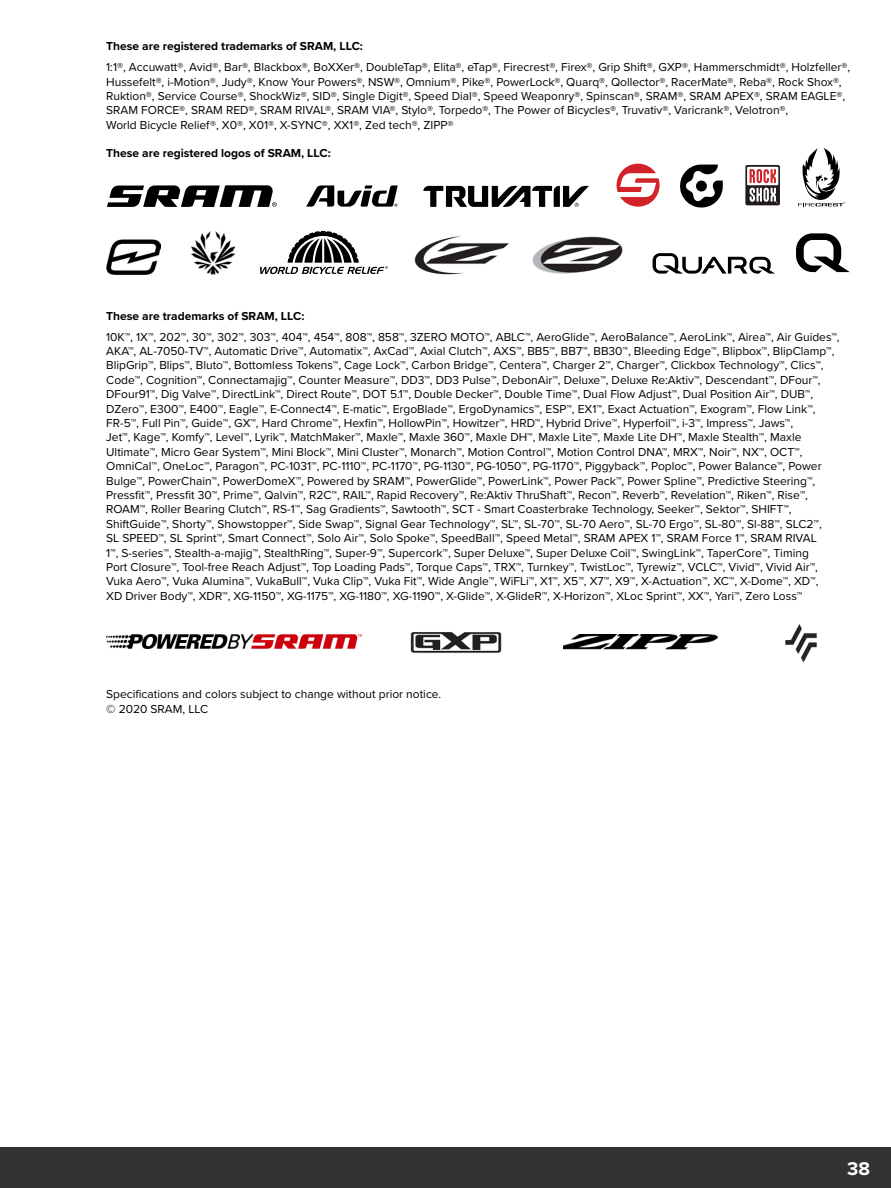
<style>
.page{position:relative;width:891px;height:1188px;background:#fff}
.page>*{position:absolute;margin:0;border:0;box-sizing:border-box;transform-origin:0 0}
.t1{font:700 19.2px "Proxima Nova";color:#fff}
.t2{font:12px/14.4px "Proxima Nova";color:#000}
.t3{font:700 12px "Proxima Nova";color:#000}
</style>
<div class="page">
<div style="left:0;top:1148px;width:891px;height:40px;background:#323232"></div>
<img style="left:106px;top:635px;width:256px;height:13px">
<img style="left:410px;top:632px;width:92px;height:21px">
<img style="left:563px;top:635px;width:155px;height:15px">
<img style="left:785px;top:624px;width:32px;height:39px">
<svg style="left:653px;top:253px;width:122px;height:21px"></svg>
<svg style="left:107px;top:185px;width:170px;height:22px"></svg>
<svg style="left:617px;top:164px;width:43px;height:43px"></svg>
<svg style="left:680px;top:165px;width:43px;height:43px"></svg>
<div style="left:696px;top:181px;width:11px;height:11px;background:#000;border-radius:50%"></div>
<svg style="left:744px;top:164px;width:37px;height:43px"></svg>
<svg style="left:745px;top:165px;width:35px;height:40px"></svg>
<svg style="left:747px;top:167px;width:31px;height:18px"></svg>
<svg style="left:750px;top:169px;width:28px;height:34px"></svg>
<img style="left:107px;top:239px;width:54px;height:35px">
<img style="left:192px;top:231px;width:43px;height:43px">
<svg style="left:260px;top:231px;width:128px;height:43px"></svg>
<img style="left:414px;top:236px;width:95px;height:39px">
<img style="left:532px;top:236px;width:91px;height:38px">
<svg style="left:306px;top:185px;width:92px;height:22px"></svg>
<svg style="left:423px;top:186px;width:166px;height:21px"></svg>
<svg style="left:798px;top:148px;width:47px;height:59px"></svg>
<svg style="left:796px;top:233px;width:54px;height:39px"></svg>
<p class="t3" style="left:106px;top:37px;width:258px">These are registered trademarks of SRAM, LLC:</p>
<p class="t2" style="left:106px;top:59px;width:746px">1:1®, Accuwatt®, Avid®, Bar®, Blackbox®, BoXXer®, DoubleTap®, Elita®, eTap®, Firecrest®, Firex®, Grip Shift®, GXP®, Hammerschmidt®, Holzfeller®, Hussefelt®, i-Motion®, Judy®, Know Your Powers®, NSW®, Omnium®, Pike®, PowerLock®, Quarq®, Qollector®, RacerMate®, Reba®, Rock Shox®, Ruktion®, Service Course®, ShockWiz®, SID®, Single Digit®, Speed Dial®, Speed Weaponry®, Spinscan®, SRAM®, SRAM APEX®, SRAM EAGLE®, SRAM FORCE®, SRAM RED®, SRAM RIVAL®, SRAM VIA®, Stylo®, Torpedo®, The Power of Bicycles®, Truvativ®, Varicrank®, Velotron®,<br>World Bicycle Relief®, X0®, X01®, X-SYNC®, XX1®, Zed tech®, ZIPP®</p>
<p class="t3" style="left:106px;top:144px;width:226px">These are registered logos of SRAM, LLC:</p>
<p class="t3" style="left:106px;top:307px;width:200px">These are trademarks of SRAM, LLC:</p>
<p class="t2" style="left:106px;top:329px;width:735px">10K™, 1X™, 202™, 30™, 302™, 303™, 404™, 454™, 808™, 858™, 3ZERO MOTO™, ABLC™, AeroGlide™, AeroBalance™, AeroLink™, Airea™, Air Guides™, AKA™, AL-7050-TV™, Automatic Drive™, Automatix™, AxCad™, Axial Clutch™, AXS™, BB5™, BB7™, BB30™, Bleeding Edge™, Blipbox™, BlipClamp™, BlipGrip™, Blips™, Bluto™, Bottomless Tokens™, Cage Lock™, Carbon Bridge™, Centera™, Charger 2™, Charger™, Clickbox Technology™, Clics™, Code™, Cognition™, Connectamajig™, Counter Measure™, DD3™, DD3 Pulse™, DebonAir™, Deluxe™, Deluxe Re:Aktiv™, Descendant™, DFour™, DFour91™, Dig Valve™, DirectLink™, Direct Route™, DOT 5.1™, Double Decker™, Double Time™, Dual Flow Adjust™, Dual Position Air™, DUB™, DZero™, E300™, E400™, Eagle™, E-Connect4™, E-matic™, ErgoBlade™, ErgoDynamics™, ESP™, EX1™, Exact Actuation™, Exogram™, Flow Link™, FR-5™, Full Pin™, Guide™, GX™, Hard Chrome™, Hexfin™, HollowPin™, Howitzer™, HRD™, Hybrid Drive™, Hyperfoil™, i-3™, Impress™, Jaws™,<br>Jet™, Kage™, Komfy™, Level™, Lyrik™, MatchMaker™, Maxle™, Maxle 360™, Maxle DH™, Maxle Lite™, Maxle Lite DH™, Maxle Stealth™, Maxle Ultimate™, Micro Gear System™, Mini Block™, Mini Cluster™, Monarch™, Motion Control™, Motion Control DNA™, MRX™, Noir™, NX™, OCT™, OmniCal™, OneLoc™, Paragon™, PC-1031™, PC-1110™, PC-1170™, PG-1130™, PG-1050™, PG-1170™, Piggyback™, Poploc™, Power Balance™, Power Bulge™, PowerChain™, PowerDomeX™, Powered by SRAM™, PowerGlide™, PowerLink™, Power Pack™, Power Spline™, Predictive Steering™, Pressfit™, Pressfit 30™, Prime™, Qalvin™, R2C™, RAIL™, Rapid Recovery™, Re:Aktiv ThruShaft™, Recon™, Reverb™, Revelation™, Riken™, Rise™, ROAM™, Roller Bearing Clutch™, RS-1™, Sag Gradients™, Sawtooth™, SCT - Smart Coasterbrake Technology, Seeker™, Sektor™, SHIFT™, ShiftGuide™, Shorty™, Showstopper™, Side Swap™, Signal Gear Technology™, SL™, SL-70™, SL-70 Aero™, SL-70 Ergo™, SL-80™, Sl-88™, SLC2™,<br>SL SPEED™, SL Sprint™, Smart Connect™, Solo Air™, Solo Spoke™, SpeedBall™, Speed Metal™, SRAM APEX 1™, SRAM Force 1™, SRAM RIVAL<br>1™, S-series™, Stealth-a-majig™, StealthRing™, Super-9™, Supercork™, Super Deluxe™, Super Deluxe Coil™, SwingLink™, TaperCore™, Timing<br>Port Closure™, Tool-free Reach Adjust™, Top Loading Pads™, Torque Caps™, TRX™, Turnkey™, TwistLoc™, Tyrewiz™, VCLC™, Vivid™, Vivid Air™, Vuka Aero™, Vuka Alumina™, VukaBull™, Vuka Clip™, Vuka Fit™, Wide Angle™, WiFLi™, X1™, X5™, X7™, X9™, X-Actuation™, XC™, X-Dome™, XD™,<br>XD Driver Body™, XDR™, XG-1150™, XG-1175™, XG-1180™, XG-1190™, X-Glide™, X-GlideR™, X-Horizon™, XLoc Sprint™, XX™, Yari™, Zero Loss™</p>
<p class="t2" style="left:106px;top:687px;width:337px">Specifications and colors subject to change without prior notice. © 2020 SRAM, LLC</p>
<h1 class="t1" style="left:847px;top:1154px;width:24px">38</h1>
</div>
